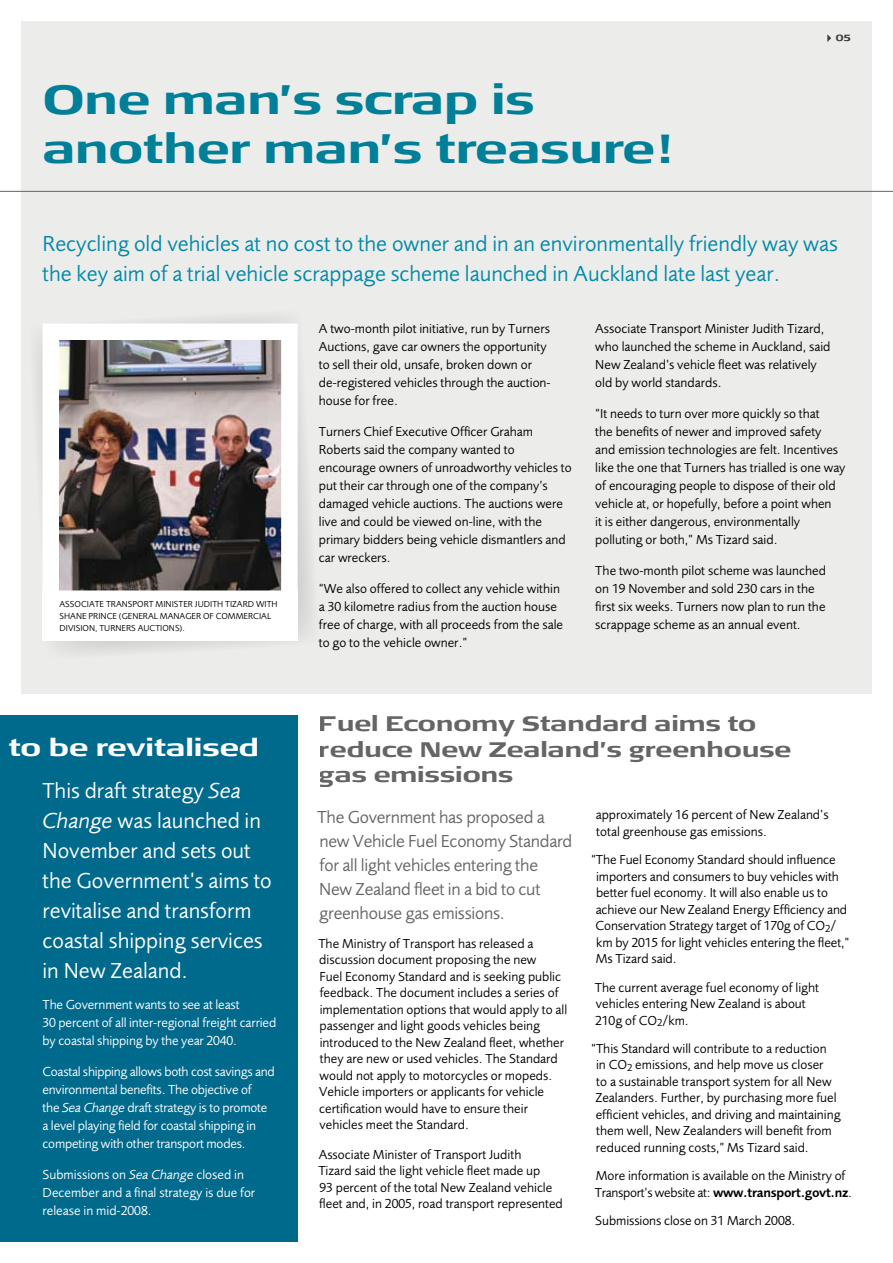
<style>
.page{position:relative;width:893px;height:1263px;background:#fff}
.page>*{position:absolute;margin:0;border:0;box-sizing:border-box;transform-origin:0 0}
.t1{font:700 40.5px/48.6px "Signa Ext Column";color:#008aa7}
.t2{font:700 24px "Signa Ext Column";color:#fff}
.t3{font:22.5px/30px "Foundry Sans";color:#008aa7}
.t4{font:22.5px/30px "Foundry Sans";color:#fff}
.t5{font:700 21px/25.2px "Signa Ext Column";color:#646567}
.t6{font:18px/24px "Foundry Sans";letter-spacing:-.015em;color:#646567}
.t7{font:13.5px/16.5px "Foundry Sans";color:#000}
.t8{font:13.5px/18px "Foundry Sans";letter-spacing:-.015em;color:#fff}
.t9{font:9px "Foundry Sans";color:#000}
.t10{font:700 9px "Signa Ext Column";color:#3e3e40}
.s1{font-style:italic}
.s2{font-weight:600}
</style>
<div class="page">
<div style="left:0;top:715px;width:298px;height:527px;background:#006a8d"></div>
<div style="left:21px;top:21px;width:851px;height:673px;background:#ececea"></div>
<hr style="left:0;top:191px;width:893px;height:1px;background:#646567">
<svg style="left:37px;top:317px;width:275px;height:335px;fill:#e3e3e1"></svg>
<img style="left:60px;top:340px;width:221px;height:250px">
<div style="left:43px;top:323px;width:255px;height:284px;border:16px solid #fff"></div>
<div style="left:43px;top:591px;width:255px;height:50px;background:#fff"></div>
<svg style="left:827px;top:34px;width:4px;height:8px"></svg>
<h1 class="t1" style="left:43px;top:77px;width:630px">One man’s scrap is another man’s treasure!</h1>
<p class="t10" style="left:836px;top:33px;width:17px">05</p>
<h3 class="t3" style="left:43px;top:228px;width:797px">Recycling old vehicles at no cost to the owner and in an environmentally friendly way was the key aim of a trial vehicle scrappage scheme launched in Auckland late last year.</h3>
<p class="t9" style="left:60px;top:598px;width:12px">Associate</p>
<p class="t9" style="left:106px;top:598px;width:12px">Transport</p>
<p class="t9" style="left:156px;top:598px;width:13px">Minister</p>
<p class="t9" style="left:195px;top:598px;width:9px">Judith</p>
<p class="t9" style="left:225px;top:598px;width:11px">Tizard</p>
<p class="t9" style="left:256px;top:598px;width:7px">with</p>
<p class="t9" style="left:60px;top:610px;width:11px">Shane</p>
<p class="t9" style="left:89px;top:610px;width:11px">Prince</p>
<p class="t9" style="left:119px;top:610px;width:15px">(General</p>
<p class="t9" style="left:160px;top:610px;width:15px">Manager</p>
<p class="t9" style="left:203px;top:610px;width:25px">of Commercial</p>
<p class="t9" style="left:60px;top:622px;width:12px">Division</p>
<p class="t9" style="left:95px;top:622px;width:16px">, Turners</p>
<p class="t9" style="left:138px;top:622px;width:7px">auctions</p>
<p class="t9" style="left:180px;top:622px;width:7px">).</p>
<h2 class="t2" style="left:9px;top:733px;width:252px">to be revitalised</h2>
<h3 class="t4" style="left:43px;top:776px;width:231px">This draft strategy <span class="s1">Sea<br>Change</span> was launched in<br>November and sets out the Government’s aims to revitalise and transform coastal shipping services in New Zealand.</h3>
<p class="t8" style="left:43px;top:995px;width:235px">The Government wants to see at least<br>30 percent of all inter-regional freight carried by coastal shipping by the year 2040.</p>
<p class="t8" style="left:43px;top:1062px;width:234px">Coastal shipping allows both cost savings and environmental benefits. The objective of<br>the <span class="s1">Sea Change</span> draft strategy is to promote a level playing field for coastal shipping in competing with other transport modes.</p>
<p class="t8" style="left:43px;top:1165px;width:214px">Submissions on <span class="s1">Sea Change</span> closed in<br>December and a final strategy is due for release in mid-2008.</p>
<p class="t7" style="left:319px;top:320px;width:233px;line-height:18px">A two-month pilot initiative, run by Turners Auctions, gave car owners the opportunity to sell their old, unsafe, broken down or de-registered vehicles through the auction&shy;house for free.</p>
<p class="t7" style="left:319px;top:422px;width:254px;line-height:18px">Turners Chief Executive Officer Graham Roberts said the company wanted to encourage owners of unroadworthy vehicles to put their car through one of the company’s damaged vehicle auctions. The auctions were live and could be viewed on-line, with the primary bidders being vehicle dismantlers and car wreckers.</p>
<p class="t7" style="left:319px;top:579px;width:246px;line-height:18px">“We also offered to collect any vehicle within a 30 kilometre radius from the auction house free of charge, with all proceeds from the sale to go to the vehicle owner.”</p>
<p class="t7" style="left:595px;top:320px;width:237px;line-height:18px">Associate Transport Minister Judith Tizard, who launched the scheme in Auckland, said New Zealand’s vehicle fleet was relatively old by world standards.</p>
<p class="t7" style="left:595px;top:405px;width:252px;line-height:18px">“It needs to turn over more quickly so that<br>the benefits of newer and improved safety<br>and emission technologies are felt. Incentives like the one that Turners has trialled is one way of encouraging people to dispose of their old vehicle at, or hopefully, before a point when<br>it is either dangerous, environmentally polluting or both,” Ms Tizard said.</p>
<p class="t7" style="left:595px;top:561px;width:232px;line-height:18px">The two-month pilot scheme was launched on 19 November and sold 230 cars in the first six weeks. Turners now plan to run the scrappage scheme as an annual event.</p>
<h3 class="t5" style="left:319px;top:712px;width:474px">Fuel Economy Standard aims to reduce New Zealand’s greenhouse gas emissions</h3>
<h3 class="t6" style="left:317px;top:804px;width:257px">The Government has proposed a new Vehicle Fuel Economy Standard for all light vehicles entering the<br>New Zealand fleet in a bid to cut greenhouse gas emissions.</h3>
<p class="t7" style="left:318px;top:935px;width:250px">The Ministry of Transport has released a discussion document proposing the new<br>Fuel Economy Standard and is seeking public feedback. The document includes a series of implementation options that would apply to all passenger and light goods vehicles being introduced to the New Zealand fleet, whether they are new or used vehicles. The Standard would not apply to motorcycles or mopeds.<br>Vehicle importers or applicants for vehicle certification would have to ensure their vehicles meet the Standard.</p>
<p class="t7" style="left:318px;top:1146px;width:246px">Associate Minister of Transport Judith<br>Tizard said the light vehicle fleet made up<br>93 percent of the total New Zealand vehicle fleet and, in 2005, road transport represented</p>
<p class="t7" style="left:596px;top:806px;width:234px">approximately 16 percent of New Zealand’s total greenhouse gas emissions.</p>
<p class="t7" style="left:596px;top:851px;width:255px;text-indent:-4px">“The Fuel Economy Standard should influence importers and consumers to buy vehicles with better fuel economy. It will also enable us to achieve our New Zealand Energy Efficiency and Conservation Strategy target of 170g of CO<sub>2</sub>/ km by 2015 for light vehicles entering the fleet,” Ms Tizard said.</p>
<p class="t7" style="left:595px;top:979px;width:226px">The current average fuel economy of light vehicles entering New Zealand is about<br>210g of CO<sub>2</sub>/km.</p>
<p class="t7" style="left:595px;top:1040px;width:247px;text-indent:-4px">“This Standard will contribute to a reduction<br>in CO<sub>2</sub> emissions, and help move us closer<br>to a sustainable transport system for all New Zealanders. Further, by purchasing more fuel efficient vehicles, and driving and maintaining them well, New Zealanders will benefit from reduced running costs,” Ms Tizard said.</p>
<p class="t7" style="left:595px;top:1167px;width:259px">More information is available on the Ministry of<br>Transport’s website at: <span class="s2">www.transport.govt.nz</span>.</p>
<p class="t7" style="left:595px;top:1212px;width:201px">Submissions close on 31 March 2008.</p>
</div>
